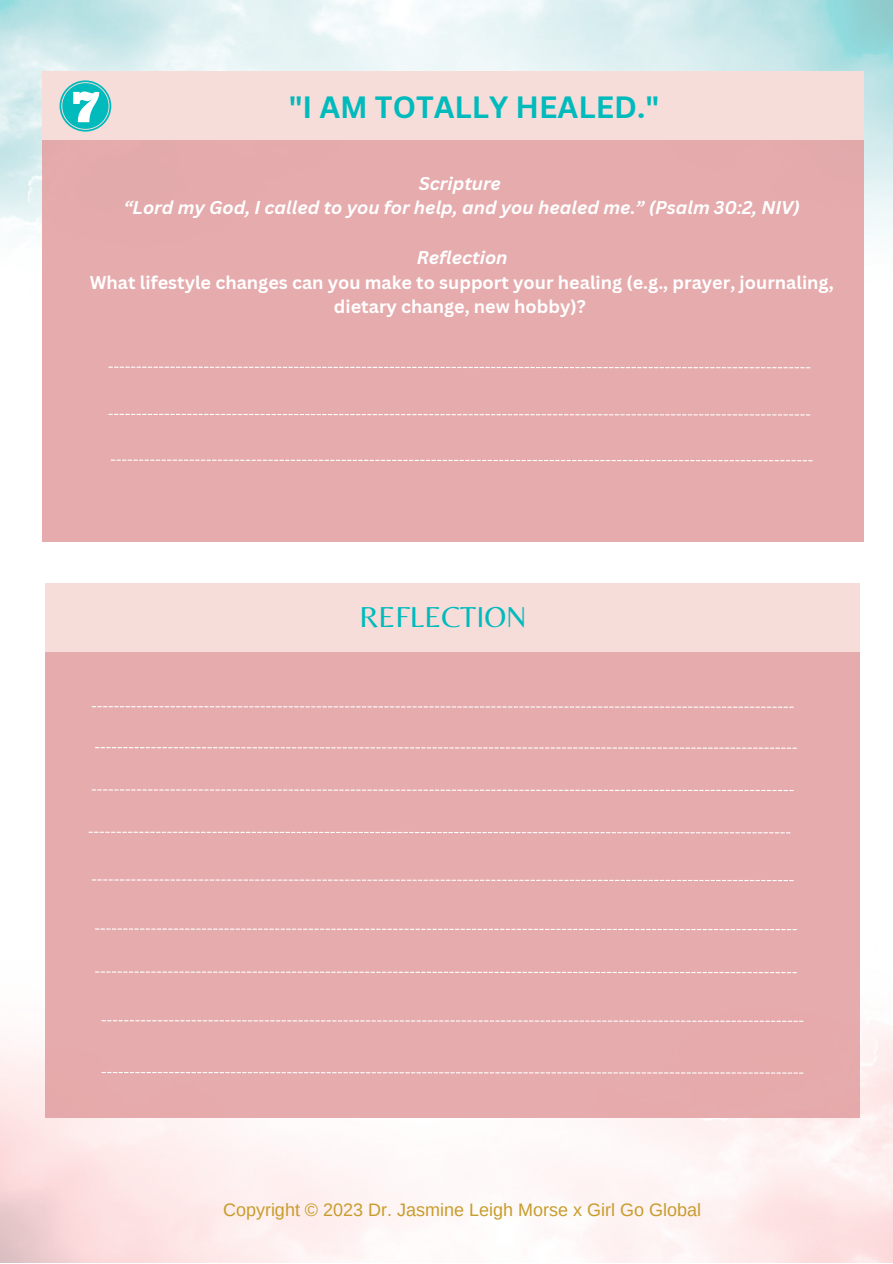
<style>
.page{position:relative;width:893px;height:1264px;background:#fff}
.page>*{position:absolute;margin:0;border:0;box-sizing:border-box;transform-origin:0 0}
.t1{font:700 30px "Canva Sans";color:#00babc}
.t2{font:30px "Belleza";color:#00babc}
.t3{font:700 18px/24.8px "Canva Sans";color:#fff;text-align:center}
.t4{font:italic 700 18px/24.8px "Canva Sans";color:#fff;text-align:center}
.t5{font:18px "Arimo";color:#c89c2c}
</style>
<div class="page">
<div style="left:42px;top:76px;width:821px;height:465px;background:#e6abad"></div>
<div style="left:42px;top:71px;width:821px;height:68px;background:#f6ddda"></div>
<svg style="left:108px;top:414px;width:702px;height:1px"></svg>
<svg style="left:108px;top:366px;width:702px;height:2px"></svg>
<svg style="left:111px;top:459px;width:701px;height:2px"></svg>
<div style="left:45px;top:583px;width:814px;height:534px;background:#e6abad"></div>
<div style="left:45px;top:583px;width:814px;height:69px;background:#f6ddda"></div>
<svg style="left:95px;top:971px;width:701px;height:2px"></svg>
<svg style="left:101px;top:1020px;width:702px;height:1px"></svg>
<svg style="left:101px;top:1072px;width:702px;height:1px"></svg>
<svg style="left:60px;top:80px;width:51px;height:52px"></svg>
<svg style="left:92px;top:706px;width:701px;height:1px"></svg>
<svg style="left:95px;top:747px;width:701px;height:1px"></svg>
<svg style="left:92px;top:789px;width:701px;height:2px"></svg>
<svg style="left:88px;top:831px;width:702px;height:2px"></svg>
<svg style="left:92px;top:879px;width:701px;height:2px"></svg>
<svg style="left:95px;top:928px;width:701px;height:2px"></svg>
<h1 class="t1" style="left:288px;top:86px;width:372px">"I AM TOTALLY HEALED."</h1>
<p class="t4" style="left:124px;top:170px;width:677px">Scripture<br>“Lord my God, I called to you for help, and you healed me.” (Psalm 30:2, NIV)</p>
<p class="t4" style="left:416px;top:244px;width:92px">Reflection</p>
<p class="t3" style="left:90px;top:269px;width:745px">What lifestyle changes can you make to support your healing (e.g., prayer, journaling, dietary change, new hobby)?</p>
<h1 class="t2" style="left:359px;top:598px;width:169px">REFLECTION</h1>
<p class="t5" style="left:223px;top:1199px;width:479px">Copyright © 2023 Dr. Jasmine Leigh Morse x Girl Go Global</p>
</div>
